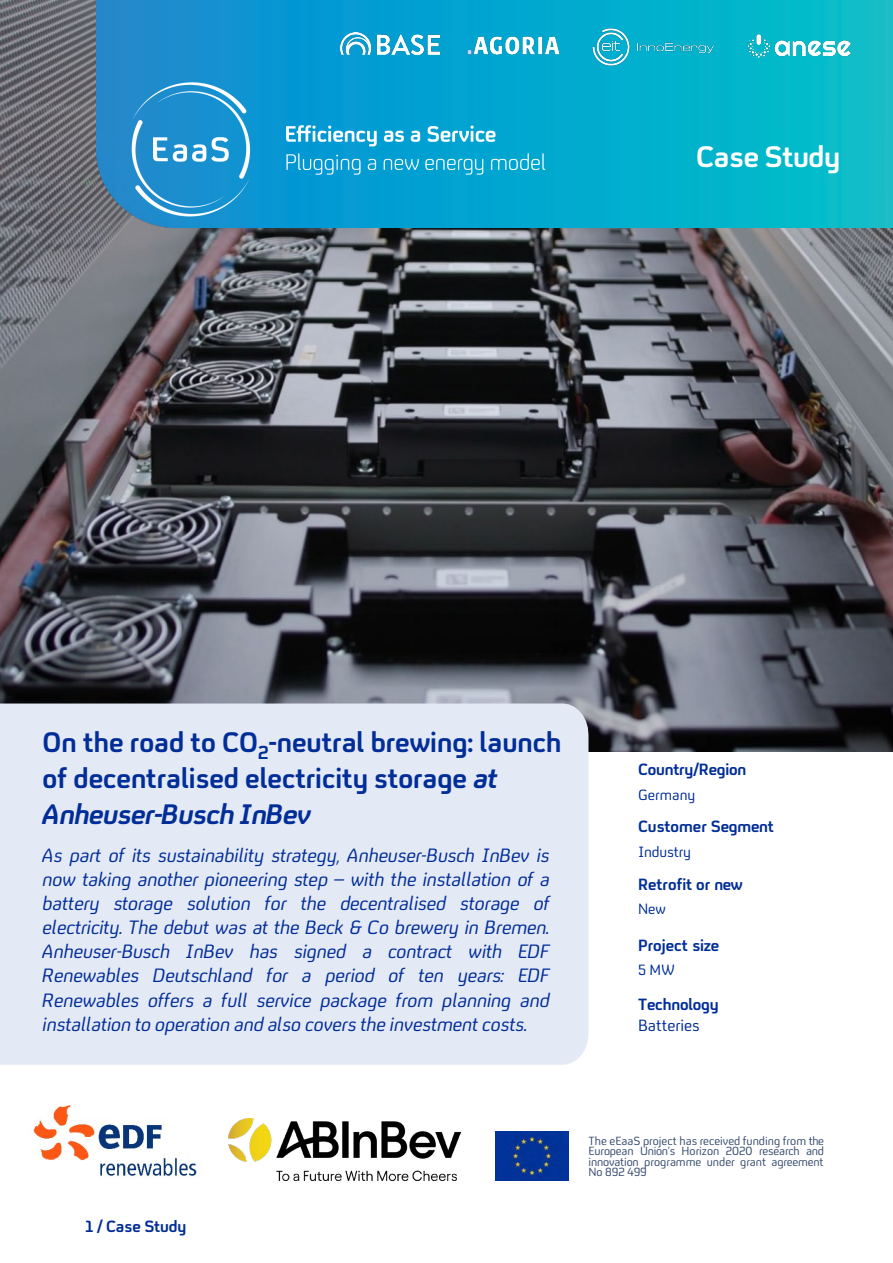
<style>
.page{position:relative;width:893px;height:1263px;background:#fff}
.page>*{position:absolute;margin:0;border:0;box-sizing:border-box;transform-origin:0 0}
.t1{font:30px "FS Untitled Bold 700";letter-spacing:-.015em;color:#fff}
.t2{font:28.5px/36px "FS Untitled Bold 700";color:#002d97}
.t3{font:italic 19.5px/24.2px "FS Untitled Regular 400";color:#002d97;text-align:justify}
.t4{font:16.5px "FS Untitled Bold 700";letter-spacing:-.01em;color:#002d97}
.t5{font:16.5px "FS Untitled Regular 400";color:#002d97}
.t6{font:15px "FS Untitled Regular 400";letter-spacing:-.01em;color:#002d97}
.t7{font:12px/10.5px "FS Untitled Regular 400";letter-spacing:-.01em;color:#364c6e;text-align:justify}
.s1{font-style:italic}
</style>
<div class="page">
<img style="left:0;top:0;width:893px;height:751px">
<div style="left:0;top:704px;width:588px;height:361px;background:#e4e9f6"></div>
<img style="left:96px;top:0;width:797px;height:227px">
<img style="left:495px;top:1131px;width:73px;height:49px">
<img style="left:33px;top:1105px;width:164px;height:72px">
<img style="left:228px;top:1118px;width:232px;height:62px">
<img style="left:459px;top:29px;width:108px;height:33px">
<img style="left:578px;top:25px;width:147px;height:44px">
<img style="left:737px;top:14px;width:127px;height:60px">
<img style="left:340px;top:32px;width:100px;height:23px">
<img style="left:101px;top:64px;width:475px;height:172px">
<p class="t1" style="left:696px;top:140px;width:146px">Case Study</p>
<p class="t2" style="left:43px;top:725px;width:520px">On the road to CO<sub>2</sub>-neutral brewing: launch of decentralised electricity storage <span class="s1">at<br>Anheuser-Busch InBev</span></p>
<p class="t3" style="left:43px;top:843px;width:508px">As part of its sustainability strategy, Anheuser-Busch InBev is now taking another pioneering step – with the installation of a battery storage solution for the decentralised storage of electricity. The debut was at the Beck &amp; Co brewery in Bremen.<br>Anheuser-Busch InBev has signed a contract with EDF Renewables Deutschland for a period of ten years: EDF Renewables offers a full service package from planning and installation to operation and also covers the investment costs.</p>
<p class="t4" style="left:638px;top:760px;width:110px">Country/Region</p>
<p class="t6" style="left:638px;top:786px;width:59px">Germany</p>
<p class="t4" style="left:638px;top:817px;width:137px">Customer Segment</p>
<p class="t6" style="left:638px;top:843px;width:54px">Industry</p>
<p class="t4" style="left:638px;top:875px;width:106px">Retrofit or new</p>
<p class="t6" style="left:638px;top:900px;width:29px">New</p>
<p class="t4" style="left:638px;top:936px;width:83px">Project size</p>
<p class="t6" style="left:638px;top:962px;width:38px">5 MW</p>
<p class="t4" style="left:638px;top:995px;width:82px">Technology</p>
<p class="t5" style="left:638px;top:1016px;width:63px">Batteries</p>
<p class="t4" style="left:85px;top:1217px;width:103px">1 / Case Study</p>
<p class="t7" style="left:588px;top:1135px;width:237px">The eEaaS project has received funding from the European Union’s Horizon 2020 research and innovation programme under grant agreement No 892 499</p>
</div>
